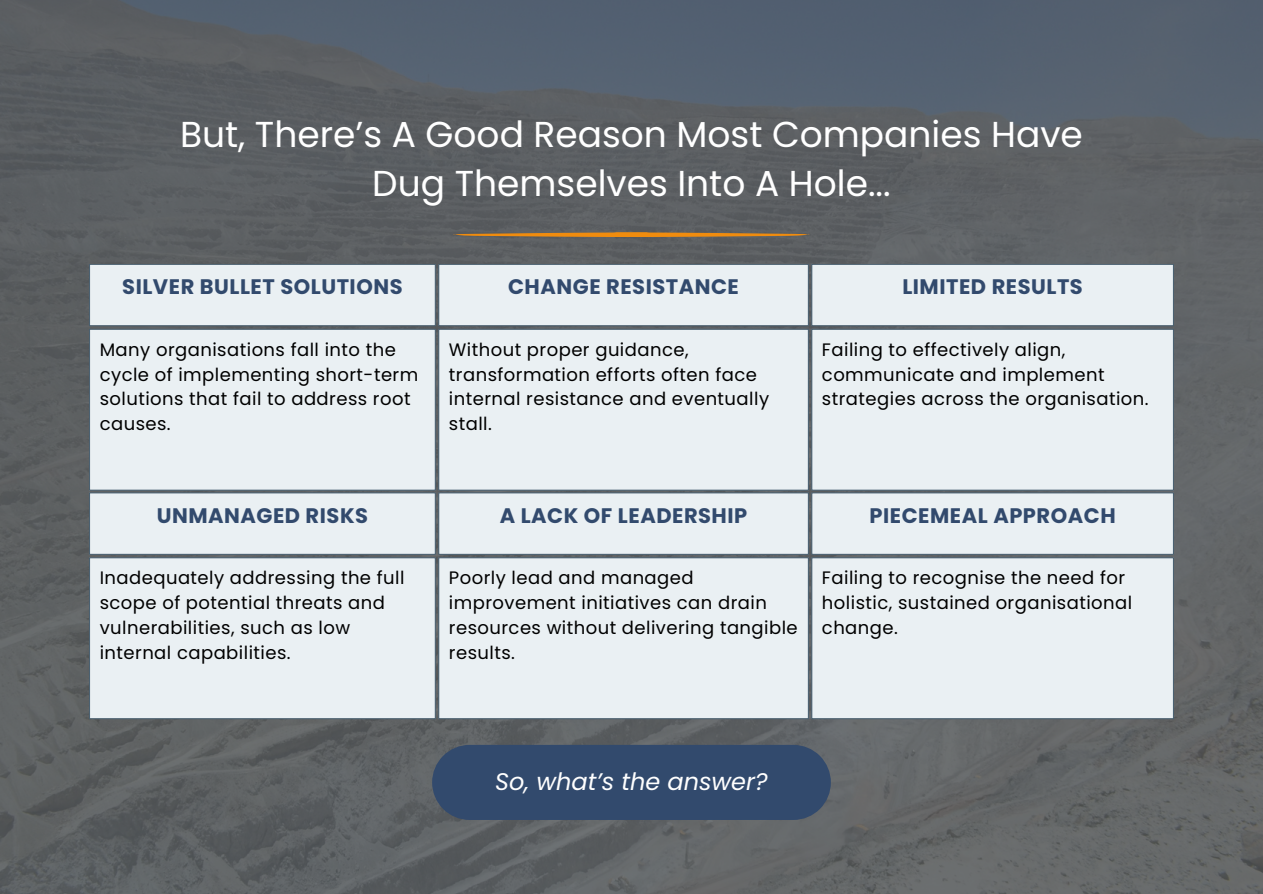
<style>
.page{position:relative;width:1263px;height:894px;background:#fff}
.page>*{position:absolute;margin:0;border:0;box-sizing:border-box;transform-origin:0 0}
.t1{font:36px/49.5px "Poppins";color:#fff;text-align:center}
.t2{font:italic 24px "Poppins";color:#fff}
.t3{font:700 21px "Poppins";letter-spacing:.025em;color:#324a6d}
.t4{font:18px/24.8px "Poppins";letter-spacing:.025em;color:#000}
</style>
<div class="page">
<div style="left:0;top:0;width:1263px;height:893px;background:linear-gradient(to right,#5a5e62,#5f656b)"></div>
<svg style="left:453px;top:232px;width:356px;height:5px"></svg>
<div style="left:89px;top:264px;width:1085px;height:226px;background:#eaf0f3"></div>
<hr style="left:89px;top:264px;width:1px;height:61px;background:#475e6f">
<hr style="left:435px;top:264px;width:1px;height:61px;background:#475e6f">
<hr style="left:89px;top:264px;width:347px;height:1px;background:#475e6f">
<hr style="left:89px;top:325px;width:347px;height:1px;background:#475e6f">
<hr style="left:438px;top:264px;width:1px;height:61px;background:#475e6f">
<hr style="left:808px;top:264px;width:1px;height:61px;background:#475e6f">
<hr style="left:438px;top:264px;width:371px;height:1px;background:#475e6f">
<hr style="left:438px;top:325px;width:371px;height:1px;background:#475e6f">
<hr style="left:812px;top:264px;width:1px;height:61px;background:#475e6f">
<hr style="left:1173px;top:264px;width:1px;height:61px;background:#475e6f">
<hr style="left:812px;top:264px;width:362px;height:1px;background:#475e6f">
<hr style="left:812px;top:325px;width:362px;height:1px;background:#475e6f">
<hr style="left:89px;top:329px;width:1px;height:161px;background:#475e6f">
<hr style="left:435px;top:329px;width:1px;height:161px;background:#475e6f">
<hr style="left:89px;top:329px;width:347px;height:1px;background:#475e6f">
<hr style="left:89px;top:489px;width:347px;height:1px;background:#475e6f">
<hr style="left:438px;top:329px;width:1px;height:161px;background:#475e6f">
<hr style="left:808px;top:329px;width:1px;height:161px;background:#475e6f">
<hr style="left:438px;top:329px;width:371px;height:1px;background:#475e6f">
<hr style="left:438px;top:489px;width:371px;height:1px;background:#475e6f">
<hr style="left:812px;top:329px;width:1px;height:161px;background:#475e6f">
<hr style="left:1173px;top:329px;width:1px;height:161px;background:#475e6f">
<hr style="left:812px;top:329px;width:362px;height:1px;background:#475e6f">
<hr style="left:812px;top:489px;width:362px;height:1px;background:#475e6f">
<div style="left:89px;top:492px;width:1085px;height:226px;background:#eaf0f3"></div>
<hr style="left:89px;top:493px;width:1px;height:61px;background:#475e6f">
<hr style="left:435px;top:493px;width:1px;height:61px;background:#475e6f">
<hr style="left:89px;top:492px;width:347px;height:1px;background:#475e6f">
<hr style="left:89px;top:554px;width:347px;height:1px;background:#475e6f">
<hr style="left:438px;top:493px;width:1px;height:61px;background:#475e6f">
<hr style="left:808px;top:493px;width:1px;height:61px;background:#475e6f">
<hr style="left:438px;top:492px;width:371px;height:1px;background:#475e6f">
<hr style="left:438px;top:554px;width:371px;height:1px;background:#475e6f">
<hr style="left:812px;top:493px;width:1px;height:61px;background:#475e6f">
<hr style="left:1173px;top:493px;width:1px;height:61px;background:#475e6f">
<hr style="left:812px;top:492px;width:362px;height:1px;background:#475e6f">
<hr style="left:812px;top:554px;width:362px;height:1px;background:#475e6f">
<hr style="left:89px;top:558px;width:1px;height:160px;background:#475e6f">
<hr style="left:435px;top:558px;width:1px;height:160px;background:#475e6f">
<hr style="left:89px;top:557px;width:347px;height:1px;background:#475e6f">
<hr style="left:89px;top:718px;width:347px;height:1px;background:#475e6f">
<hr style="left:438px;top:558px;width:1px;height:160px;background:#475e6f">
<hr style="left:808px;top:558px;width:1px;height:160px;background:#475e6f">
<hr style="left:438px;top:557px;width:371px;height:1px;background:#475e6f">
<hr style="left:438px;top:718px;width:371px;height:1px;background:#475e6f">
<hr style="left:812px;top:558px;width:1px;height:160px;background:#475e6f">
<hr style="left:1173px;top:558px;width:1px;height:160px;background:#475e6f">
<hr style="left:812px;top:557px;width:362px;height:1px;background:#475e6f">
<hr style="left:812px;top:718px;width:362px;height:1px;background:#475e6f">
<div style="left:432px;top:744px;width:399px;height:75px;background:#324a6d"></div>
<h1 class="t1" style="left:180px;top:109px;width:904px">But, There’s A Good Reason Most Companies Have<br>Dug Themselves Into A Hole...</h1>
<p class="t3" style="left:122px;top:272px;width:282px">SILVER BULLET SOLUTIONS</p>
<p class="t3" style="left:508px;top:272px;width:232px">CHANGE RESISTANCE</p>
<p class="t3" style="left:902px;top:272px;width:182px">LIMITED RESULTS</p>
<p class="t4" style="left:100px;top:337px;width:320px">Many organisations fall into the cycle of implementing short-term solutions that fail to address root causes.</p>
<p class="t4" style="left:449px;top:337px;width:322px">Without proper guidance, transformation efforts often face internal resistance and eventually stall.</p>
<p class="t4" style="left:822px;top:337px;width:328px">Failing to effectively align, communicate and implement strategies across the organisation.</p>
<p class="t3" style="left:157px;top:500px;width:213px">UNMANAGED RISKS</p>
<p class="t3" style="left:500px;top:500px;width:249px">A LACK OF LEADERSHIP</p>
<p class="t3" style="left:869px;top:500px;width:248px">PIECEMEAL APPROACH</p>
<p class="t4" style="left:100px;top:565px;width:306px">Inadequately addressing the full scope of potential threats and vulnerabilities, such as low internal capabilities.</p>
<p class="t4" style="left:449px;top:565px;width:350px">Poorly lead and managed improvement initiatives can drain resources without delivering tangible results.</p>
<p class="t4" style="left:822px;top:565px;width:312px">Failing to recognise the need for holistic, sustained organisational change.</p>
<p class="t2" style="left:495px;top:764px;width:274px">So, what’s the answer?</p>
</div>
